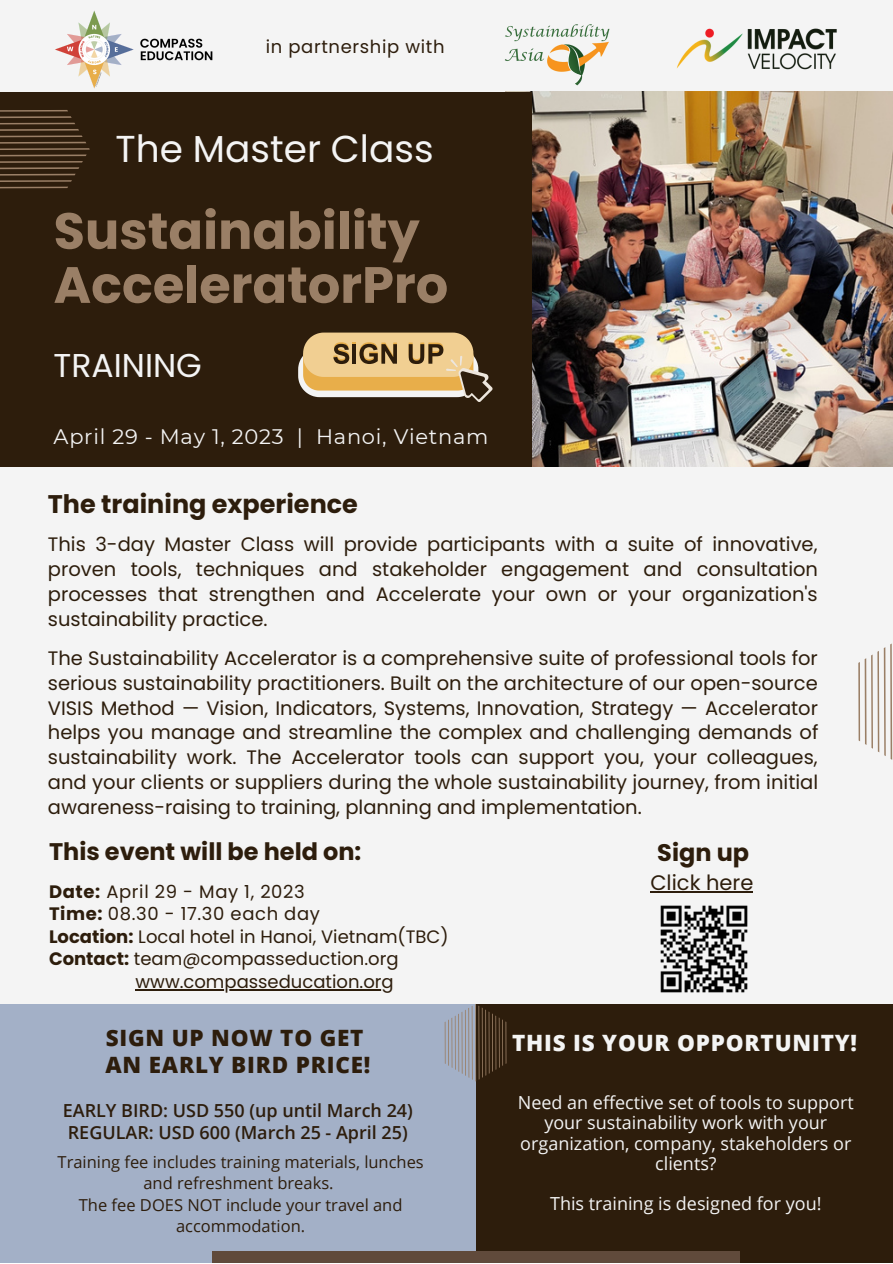
<style>
.page{position:relative;width:893px;height:1264px;background:#fff}
.page>*{position:absolute;margin:0;border:0;box-sizing:border-box;transform-origin:0 0}
.t1{font:700 51px/54px "Poppins";color:#9a7f66}
.t2{font:37.5px "Poppins";color:#f4f4f4}
.t3{font:33px "Poppins";color:#f4f4f4}
.t4{font:700 25.5px "Poppins";color:#2d1d0c}
.t5{font:700 24px "Poppins";color:#2d1d0c}
.t6{font:800 22.5px/27px "Open Sans";letter-spacing:.035em;color:#2d1d0c}
.t7{font:800 22.5px "Open Sans";letter-spacing:.035em;color:#f4f4f4}
.t8{font:21px "Montserrat";letter-spacing:.035em;color:#f4f4f4}
.t9{font:21px "Poppins";color:#2d1d0c}
.t10{font:19.5px/24.8px "Poppins";color:#2d1d0c;text-align:justify}
.t11{font:18px/20.2px "Open Sans";color:#f4f4f4;text-align:center}
.t12{font:18px "Poppins";color:#2d1d0c}
.t13{font:600 18px/22.5px "Open Sans";color:#2d1d0c}
.t14{font:18px "Poppins";letter-spacing:.035em;color:#2d1d0c}
.t15{font:16.5px/21.3px "Open Sans";color:#2d1d0c;text-align:center}
.s1{font-weight:700}
</style>
<div class="page">
<div style="left:0;top:0;width:892px;height:1262px;background:#f4f4f4"></div>
<img style="left:532px;top:92px;width:360px;height:374px">
<div style="left:0;top:92px;width:532px;height:374px;background:#2d1d0c"></div>
<svg style="left:0;top:110px;width:90px;height:79px"></svg>
<div style="left:476px;top:1004px;width:416px;height:258px;background:#2d1d0c"></div>
<svg style="left:858px;top:643px;width:34px;height:117px"></svg>
<div style="left:0;top:1004px;width:475px;height:258px;background:#a3b0c7"></div>
<svg style="left:444px;top:1004px;width:62px;height:77px"></svg>
<div style="left:212px;top:1251px;width:527px;height:11px;background:#604a3b"></div>
<svg style="left:298px;top:332px;width:194px;height:70px"></svg>
<img style="left:55px;top:10px;width:158px;height:79px">
<img style="left:505px;top:24px;width:105px;height:62px">
<img style="left:677px;top:28px;width:160px;height:42px">
<img style="left:660px;top:905px;width:88px;height:88px">
<hr style="left:135px;top:989px;width:259px;height:1px;background:#2d1d0c">
<hr style="left:650px;top:891px;width:103px;height:1px;background:#2d1d0c">
<p class="t14" style="left:266px;top:34px;width:180px">in partnership with</p>
<h2 class="t2" style="left:115px;top:123px;width:320px">The Master Class</h2>
<h1 class="t1" style="left:54px;top:204px;width:396px">Sustainability<br>AcceleratorPro</h1>
<h3 class="t3" style="left:54px;top:343px;width:150px">TRAINING</h3>
<p class="t8" style="left:54px;top:423px;width:436px">April 29 - May 1, 2023 | Hanoi, Vietnam</p>
<h3 class="t4" style="left:48px;top:486px;width:311px">The training experience</h3>
<p class="t10" style="left:48px;top:532px;width:771px">This 3-day Master Class will provide participants with a suite of innovative, proven tools, techniques and stakeholder engagement and consultation processes that strengthen and Accelerate your own or your organization's sustainability practice.</p>
<p class="t10" style="left:48px;top:646px;width:772px">The Sustainability Accelerator is a comprehensive suite of professional tools for serious sustainability practitioners. Built on the architecture of our open-source VISIS Method — Vision, Indicators, Systems, Innovation, Strategy — Accelerator helps you manage and streamline the complex and challenging demands of sustainability work. The Accelerator tools can support you, your colleagues, and your clients or suppliers during the whole sustainability journey, from initial awareness-raising to training, planning and implementation.</p>
<p class="t5" style="left:49px;top:835px;width:314px">This event will be held on:</p>
<p class="t14" style="left:49px;top:879px;width:257px"><span class="s1">Date:</span> April 29 - May 1, 2023</p>
<p class="t14" style="left:49px;top:901px;width:272px"><span class="s1">Time:</span> 08.30 - 17.30 each day</p>
<p class="t12" style="left:49px;top:924px;width:401px"><span class="s1">Location:</span> Local hotel in Hanoi, Vietnam(TBC)</p>
<p class="t12" style="left:49px;top:946px;width:351px"><span class="s1">Contact:</span> team@compasseduction.org</p>
<p class="t12" style="left:135px;top:968px;width:260px">www.compasseducation.org</p>
<p class="t6" style="left:105px;top:1023px;width:266px">SIGN UP NOW TO GET<br>AN EARLY BIRD PRICE!</p>
<p class="t13" style="left:63px;top:1098px;width:351px">EARLY BIRD: USD 550 (up until March 24)<br>REGULAR: USD 600 (March 25 - April 25)</p>
<p class="t15" style="left:58px;top:1150px;width:368px">Training fee includes training materials, lunches and refreshment breaks.<br>The fee DOES NOT include your travel and accommodation.</p>
<p class="t5" style="left:657px;top:835px;width:93px">Sign up</p>
<p class="t9" style="left:650px;top:868px;width:104px">Click here</p>
<p class="t7" style="left:512px;top:1026px;width:346px">THIS IS YOUR OPPORTUNITY!</p>
<p class="t11" style="left:518px;top:1092px;width:337px">Need an effective set of tools to support your sustainability work with your organization, company, stakeholders or clients?</p>
<p class="t11" style="left:550px;top:1193px;width:273px">This training is designed for you!</p>
</div>
